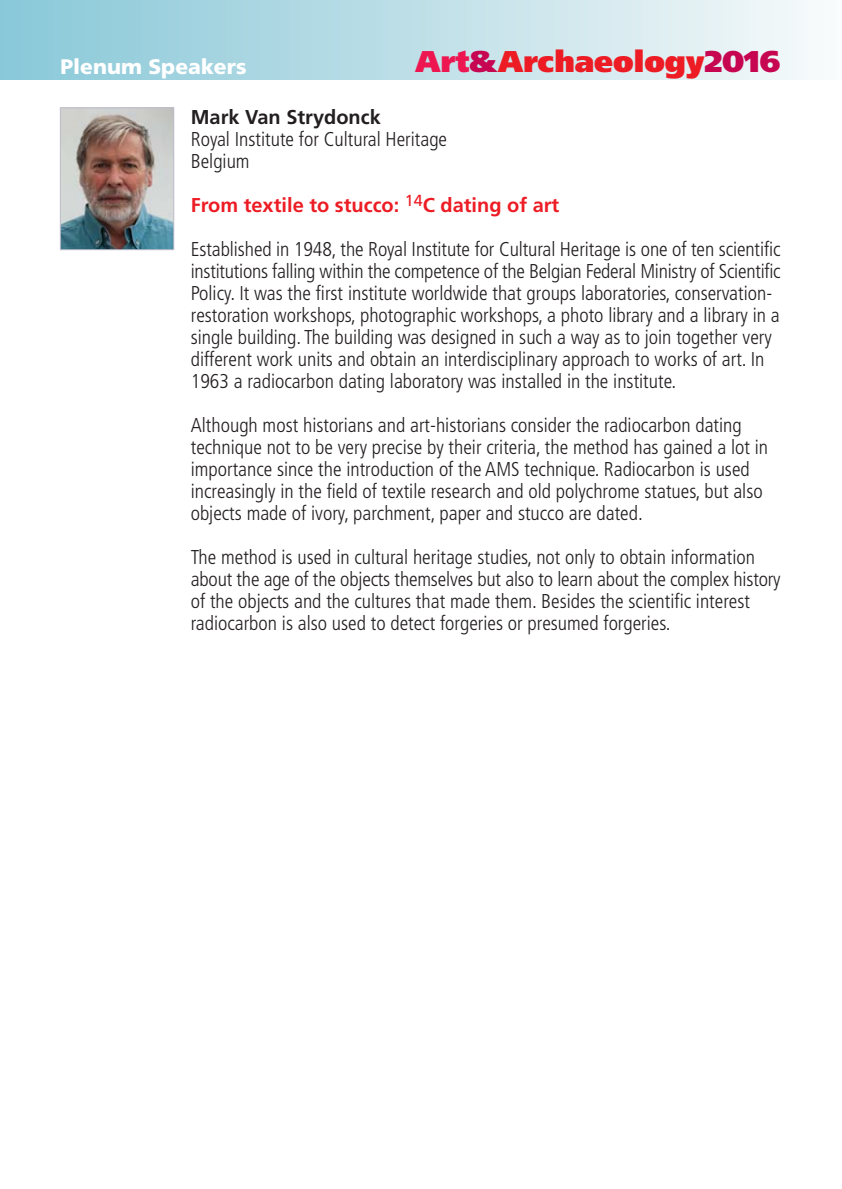
<style>
.page{position:relative;width:842px;height:1189px;background:#fff}
.page>*{position:absolute;margin:0;border:0;box-sizing:border-box;transform-origin:0 0}
.t1{font:900 30px "Frutiger";color:#ed1c24}
.t2{font:900 21px "Frutiger";color:#fff}
.t3{font:300 condensed 20px/22px "Frutiger";color:#231f20}
.t4{font:700 20px "Frutiger";color:#231f20}
.s1{color:#ed1651}
.s2{color:#c60651}
.s3{font-weight:700;font-stretch:normal;color:#ed1c24}
</style>
<div class="page">
<div style="left:0;top:0;width:842px;height:79px;background:linear-gradient(to right,#88c7d7,#f7fafa)"></div>
<img style="left:62px;top:110px;width:110px;height:138px">
<div style="left:60px;top:108px;width:114px;height:142px;border:1px solid #bebecc"></div>
<p class="t2" style="left:60px;top:58px;width:188px">Plenum Speakers</p>
<h1 class="t1" style="left:415px;top:49px;width:366px"><span class="s1">Art</span><span class="s2">&amp;</span>Archaeology<span class="s2">2016</span></h1>
<p class="t4" style="left:191px;top:109px;width:192px">Mark Van Strydonck</p>
<p class="t3" style="left:191px;top:129px;width:258px">Royal Institute for Cultural Heritage<br>Belgium</p>
<p class="t3" style="left:191px;top:184px;width:591px;line-height:44px"><span class="s3">From textile to stucco:</span> <sup>14</sup><span class="s3">C dating of art<br></span>Established in 1948, the Royal Institute for Cultural Heritage is one of ten scientific</p>
<p class="t3" style="left:191px;top:261px;width:591px">institutions falling within the competence of the Belgian Federal Ministry of Scientific Policy. It was the first institute worldwide that groups laboratories, conservation&shy;restoration workshops, photographic workshops, a photo library and a library in a single building. The building was designed in such a way as to join together very different work units and obtain an interdisciplinary approach to works of art. In 1963 a radiocarbon dating laboratory was installed in the institute.</p>
<p class="t3" style="left:191px;top:415px;width:579px">Although most historians and art-historians consider the radiocarbon dating technique not to be very precise by their criteria, the method has gained a lot in importance since the introduction of the AMS technique. Radiocarbon is used increasingly in the field of textile research and old polychrome statues, but also objects made of ivory, parchment, paper and stucco are dated.</p>
<p class="t3" style="left:191px;top:547px;width:591px">The method is used in cultural heritage studies, not only to obtain information about the age of the objects themselves but also to learn about the complex history of the objects and the cultures that made them. Besides the scientific interest radiocarbon is also used to detect forgeries or presumed forgeries.</p>
</div>
